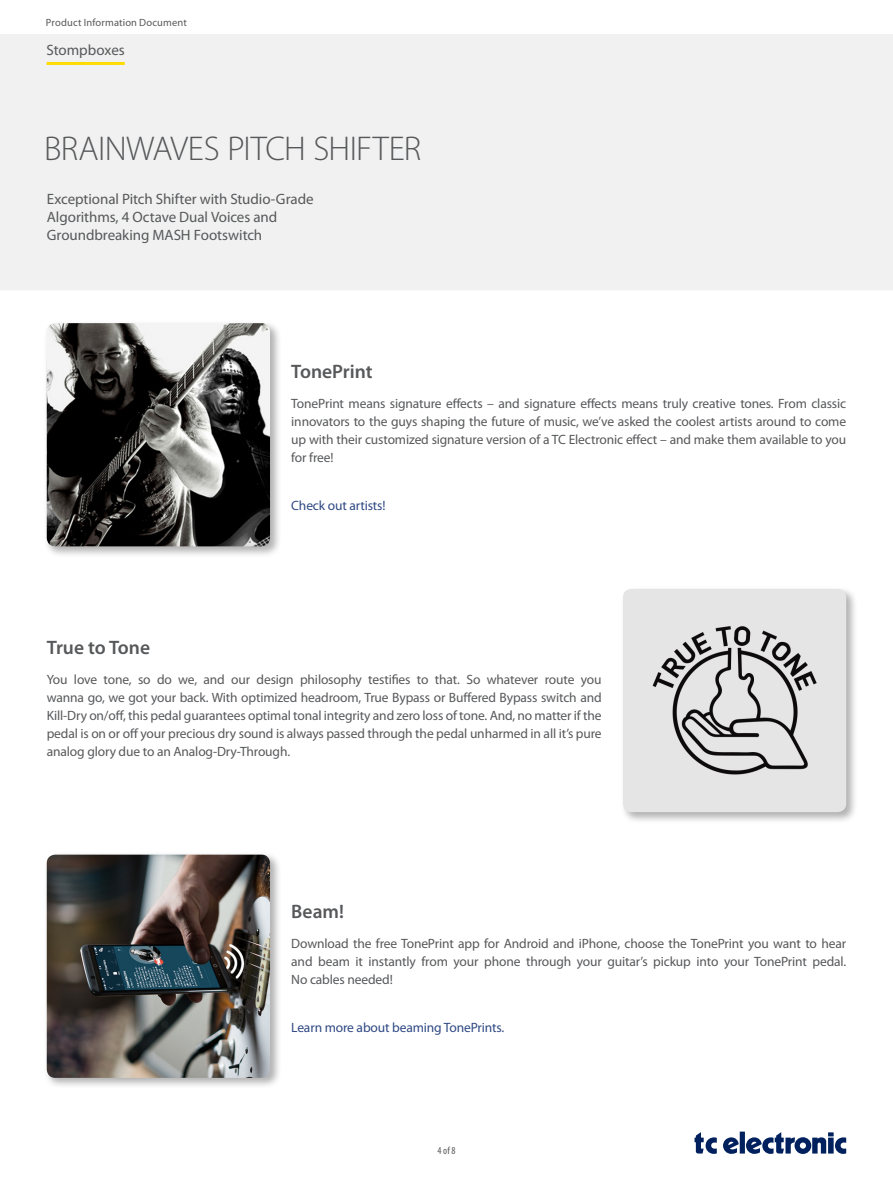
<style>
.page{position:relative;width:893px;height:1188px;background:#fff}
.page>*{position:absolute;margin:0;border:0;box-sizing:border-box;transform-origin:0 0}
.t1{font:300 34.5px "Myriad Pro";letter-spacing:-.02em;color:#57585a}
._09_Body_Header_1{font:600 19.5px "Myriad Pro";color:#57585a}
.t2{font:15px/18px "Myriad Pro";letter-spacing:-.005em;color:#57585a}
._08_Standard_Text{font:13.5px/18px "Myriad Pro";letter-spacing:-.01em;color:#57585a;text-align:justify}
._08_Standard_Text-2{font:13.5px "Myriad Pro";letter-spacing:-.01em;color:#2f4983}
.t3{font:10.5px "Myriad Pro";letter-spacing:.015em;color:#57585a}
.t4{font:condensed 10.5px "Myriad Pro";color:#57585a}
</style>
<div class="page">
<img style="left:0;top:34px;width:893px;height:1120px">
<hr style="left:47px;top:62px;width:78px;height:3px;background:#ffdc01">
<div style="left:44px;top:320px;width:237px;height:238px;background:#231f20;opacity:.35"></div>
<img style="left:47px;top:323px;width:223px;height:223px">
<div style="left:620px;top:586px;width:237px;height:237px;background:#231f20;opacity:.35"></div>
<img style="left:623px;top:589px;width:223px;height:223px">
<div style="left:44px;top:852px;width:237px;height:237px;background:#231f20;opacity:.35"></div>
<img style="left:47px;top:855px;width:223px;height:223px">
<p class="t3" style="left:46px;top:16px;width:142px">Product Information Document</p>
<p class="t2" style="left:47px;top:40px;width:80px">Stompboxes</p>
<h1 class="t1" style="left:44px;top:130px;width:379px">BRAINWAVES PITCH SHIFTER</h1>
<p class="t2" style="left:47px;top:190px;width:268px">Exceptional Pitch Shifter with Studio-Grade<br>Algorithms, 4 Octave Dual Voices and<br>Groundbreaking MASH Footswitch</p>
<p class="_09_Body_Header_1" style="left:291px;top:359px;width:83px">TonePrint</p>
<p class="_08_Standard_Text" style="left:291px;top:394px;width:556px">TonePrint means signature effects – and signature effects means truly creative tones. From classic innovators to the guys shaping the future of music, we’ve asked the coolest artists around to come up with their customized signature version of a TC Electronic effect – and make them available to you for free!</p>
<p class="_08_Standard_Text-2" style="left:291px;top:497px;width:96px">Check out artists!</p>
<p class="_09_Body_Header_1" style="left:47px;top:635px;width:105px">True to Tone</p>
<p class="_08_Standard_Text" style="left:47px;top:670px;width:556px">You love tone, so do we, and our design philosophy testifies to that. So whatever route you wanna go, we got your back. With optimized headroom, True Bypass or Buffered Bypass switch and Kill-Dry on/off, this pedal guarantees optimal tonal integrity and zero loss of tone. And, no matter if the pedal is on or off your precious dry sound is always passed through the pedal unharmed in all it’s pure analog glory due to an Analog-Dry-Through.</p>
<p class="_09_Body_Header_1" style="left:291px;top:899px;width:54px">Beam!</p>
<p class="_08_Standard_Text" style="left:291px;top:934px;width:556px">Download the free TonePrint app for Android and iPhone, choose the TonePrint you want to hear and beam it instantly from your phone through your guitar’s pickup into your TonePrint pedal.<br>No cables needed!</p>
<p class="_08_Standard_Text-2" style="left:291px;top:1019px;width:215px">Learn more about beaming TonePrints.</p>
<p class="t4" style="left:437px;top:1144px;width:20px">4 of 8</p>
</div>
